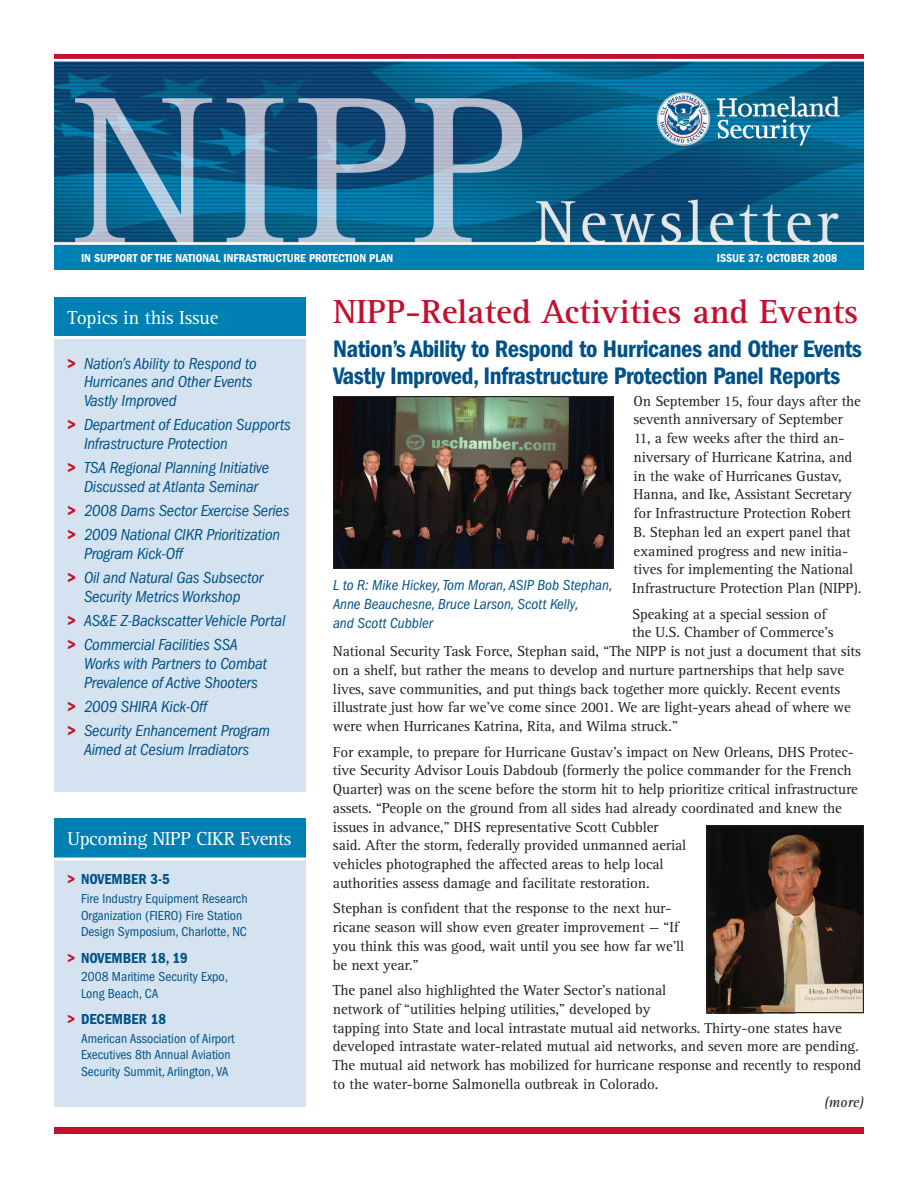
<style>
.page{position:relative;width:918px;height:1188px;background:#fff}
.page>*{position:absolute;margin:0;border:0;box-sizing:border-box;transform-origin:0 0}
.t1{font:700 34.5px "Rotis Serif";color:#c3102f}
.t2{font:600 condensed 24.75px/27px "Franklin Gothic";letter-spacing:-.02em;color:#005187}
.t3{font:19.5px "Rotis Serif";letter-spacing:-.025em;color:#fff}
.t4{font:italic condensed 16.5px/18.8px "Franklin Gothic";letter-spacing:-.01em;color:#005187}
.t5{font:15px/18.8px "Rotis Serif";letter-spacing:-.01em;color:#231f20}
.t6{font:italic condensed 15px/18.8px "Franklin Gothic";color:#005187}
.t7{font:600 condensed 15px "Franklin Gothic";color:#005187}
.t8{font:italic 15px "Rotis Serif";color:#231f20}
.t9{font:condensed 13.5px/16.5px "Franklin Gothic";color:#005187}
.t10{font:600 condensed 12px "Franklin Gothic";color:#fff}
.s1{font-weight:600;font-style:normal;color:#c3102f}
.s2{color:#c3102f}
</style>
<div class="page">
<img style="left:54px;top:54px;width:810px;height:216px">
<div style="left:54px;top:1127px;width:810px;height:7px;background:#c3102f"></div>
<div style="left:54px;top:297px;width:252px;height:495px;background:#d4e3ef"></div>
<div style="left:54px;top:818px;width:252px;height:289px;background:#d4e3ef"></div>
<div style="left:54px;top:297px;width:252px;height:41px;background:#0080b3"></div>
<div style="left:54px;top:818px;width:252px;height:41px;background:#0080b3"></div>
<hr style="left:54px;top:336px;width:256px;height:3px;background:#fff">
<hr style="left:54px;top:858px;width:256px;height:3px;background:#fff">
<img style="left:335px;top:398px;width:276px;height:169px">
<div style="left:333px;top:396px;width:280px;height:173px;border:1px solid #231f20"></div>
<img style="left:709px;top:827px;width:153px;height:184px">
<div style="left:707px;top:825px;width:157px;height:188px;border:1px solid #231f20"></div>
<p class="t10" style="left:81px;top:251px;width:314px">IN SUPPORT OF THE NATIONAL INFRASTRUCTURE PROTECTION PLAN</p>
<p class="t10" style="left:717px;top:251px;width:122px">ISSUE 37: OCTOBER 2008</p>
<h1 class="t1" style="left:333px;top:291px;width:527px">NIPP-Related Activities and Events</h1>
<h2 class="t2" style="left:333px;top:335px;width:531px">Nation’s Ability to Respond to Hurricanes and Other Events<br>Vastly Improved, Infrastructure Protection Panel Reports</h2>
<p class="t5" style="left:632px;top:392px;width:231px">On September 15, four days after the seventh anniversary of September 11, a few weeks after the third an&shy;niversary of Hurricane Katrina, and in the wake of Hurricanes Gustav, Hanna, and Ike, Assistant Secretary for Infrastructure Protection Robert B. Stephan led an expert panel that examined progress and new initia&shy;tives for implementing the National Infrastructure Protection Plan (NIPP).</p>
<p class="t5" style="left:632px;top:605px;width:196px">Speaking at a special session of</p>
<p class="t5" style="left:632px;top:623px;width:203px">the U.S. Chamber of Commerce’s</p>
<p class="t5" style="left:333px;top:642px;width:529px">National Security Task Force, Stephan said, “The NIPP is not just a document that sits</p>
<p class="t5" style="left:333px;top:661px;width:513px">on a shelf, but rather the means to develop and nurture partnerships that help save</p>
<p class="t5" style="left:333px;top:680px;width:509px">lives, save communities, and put things back together more quickly. Recent events</p>
<p class="t5" style="left:333px;top:698px;width:519px">illustrate just how far we’ve come since 2001. We are light-years ahead of where we</p>
<p class="t5" style="left:333px;top:717px;width:346px">were when Hurricanes Katrina, Rita, and Wilma struck.”</p>
<p class="t5" style="left:333px;top:743px;width:526px">For example, to prepare for Hurricane Gustav’s impact on New Orleans, DHS Protec&shy;tive Security Advisor Louis Dabdoub (formerly the police commander for the French Quarter) was on the scene before the storm hit to help prioritize critical infrastructure assets. “People on the ground from all sides had already coordinated and knew the issues in advance,” DHS representative Scott Cubbler<br>said. After the storm, federally provided unmanned aerial<br>vehicles photographed the affected areas to help local<br>authorities assess damage and facilitate restoration.</p>
<p class="t5" style="left:333px;top:899px;width:353px">Stephan is confident that the response to the next hur&shy;ricane season will show even greater improvement — “If you think this was good, wait until you see how far we’ll be next year.”</p>
<p class="t5" style="left:333px;top:981px;width:530px">The panel also highlighted the Water Sector’s national<br>network of “utilities helping utilities,” developed by<br>tapping into State and local intrastate mutual aid networks. Thirty-one states have developed intrastate water-related mutual aid networks, and seven more are pending.<br>The mutual aid network has mobilized for hurricane response and recently to respond to the water-borne Salmonella outbreak in Colorado.</p>
<h3 class="t3" style="left:68px;top:306px;width:153px">Topics in this Issue</h3>
<p class="t4" style="left:84px;top:354px;width:174px;text-indent:-16px"><span class="s1">&gt;</span> Nation’s Ability to Respond to<br>Hurricanes and Other Events<br>Vastly Improved</p>
<p class="t4" style="left:84px;top:416px;width:208px;text-indent:-16px"><span class="s1">&gt;</span> Department of Education Supports<br>Infrastructure Protection</p>
<p class="t4" style="left:68px;top:459px;width:203px;text-align:center"><span class="s1">&gt;</span> TSA Regional Planning Initiative<br>Discussed at Atlanta Seminar</p>
<p class="t4" style="left:68px;top:499px;width:224px;line-height:24.2px"><span class="s1">&gt;</span> 2008 Dams Sector Exercise Series <span class="s1">&gt;</span> 2009 National CIKR Prioritization</p>
<p class="t4" style="left:68px;top:542px;width:197px;line-height:24.2px;text-indent:16px">Program Kick-Off<br><span class="s1">&gt;</span> Oil and Natural Gas Subsector</p>
<p class="t4" style="left:68px;top:585px;width:219px;line-height:24.2px;text-indent:16px">Security Metrics Workshop<br><span class="s1">&gt;</span> AS&amp;E Z-Backscatter Vehicle Portal <span class="s1">&gt;</span> Commercial Facilities SSA</p>
<p class="t4" style="left:84px;top:654px;width:185px">Works with Partners to Combat<br>Prevalence of Active Shooters</p>
<p class="t4" style="left:68px;top:695px;width:204px;line-height:24.2px"><span class="s1">&gt;</span> 2009 SHIRA Kick-Off<br><span class="s1">&gt;</span> Security Enhancement Program</p>
<p class="t4" style="left:84px;top:740px;width:167px">Aimed at Cesium Irradiators</p>
<p class="t6" style="left:333px;top:576px;width:281px">L to R: Mike Hickey,Tom Moran, ASIP Bob Stephan,<br>Anne Beauchesne, Bruce Larson, Scott Kelly,<br>and Scott Cubbler</p>
<h3 class="t3" style="left:68px;top:828px;width:226px">Upcoming NIPP CIKR Events</h3>
<p class="t7" style="left:68px;top:871px;width:104px"><span class="s2">&gt;</span> NOVEMBER 3-5</p>
<p class="t9" style="left:81px;top:891px;width:168px">Fire Industry Equipment Research<br>Organization (FIERO) Fire Station<br>Design Symposium, Charlotte, NC</p>
<p class="t7" style="left:68px;top:949px;width:122px"><span class="s2">&gt;</span> NOVEMBER 18, 19</p>
<p class="t9" style="left:81px;top:969px;width:148px">2008 Maritime Security Expo,<br>Long Beach, CA</p>
<p class="t7" style="left:68px;top:1011px;width:100px"><span class="s2">&gt;</span> DECEMBER 18</p>
<p class="t9" style="left:81px;top:1030px;width:155px">American Association of Airport<br>Executives 8th Annual Aviation<br>Security Summit, Arlington, VA</p>
<p class="t8" style="left:824px;top:1094px;width:42px">(more)</p>
</div>
